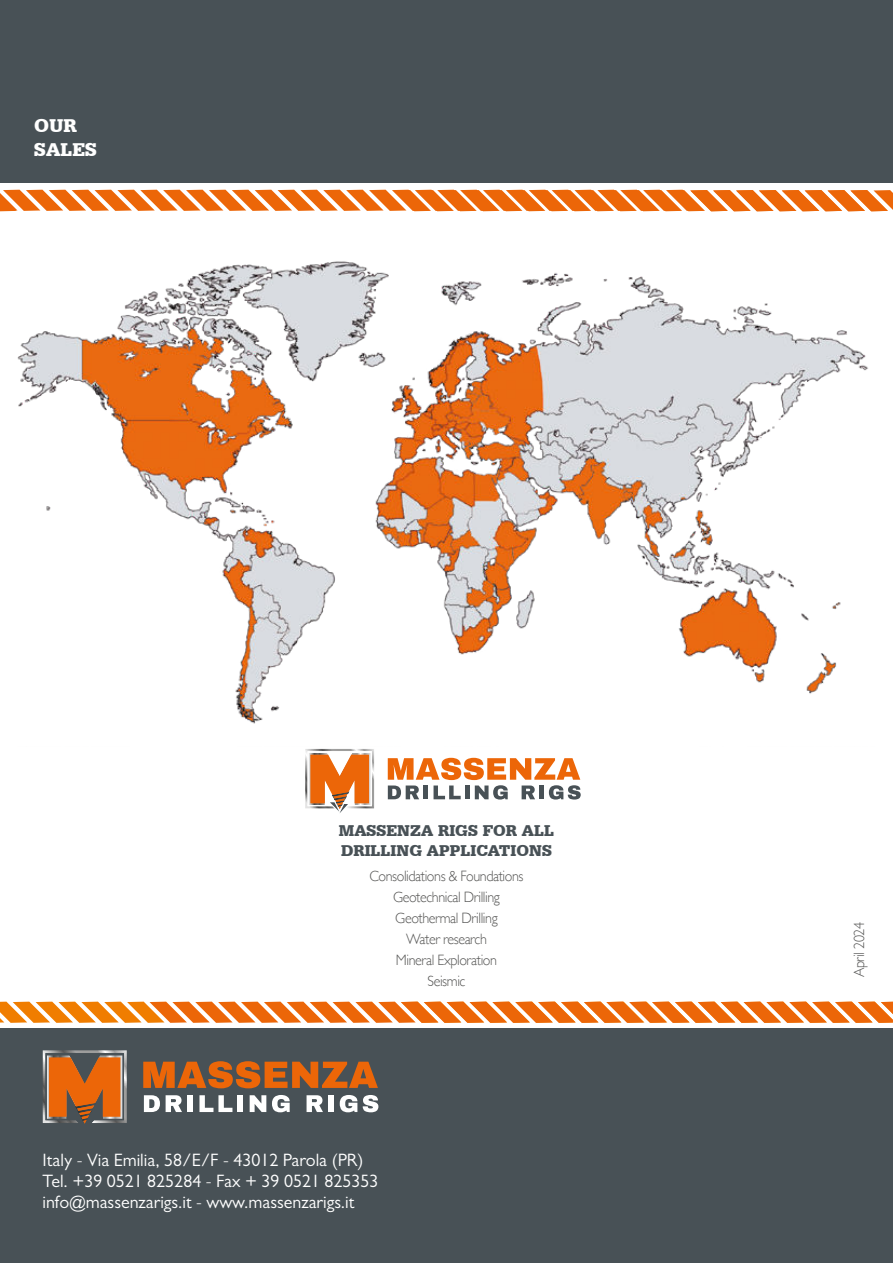
<style>
.page{position:relative;width:893px;height:1263px;background:#fff}
.page>*{position:absolute;margin:0;border:0;box-sizing:border-box;transform-origin:0 0}
.t1{font:900 19.5px/23.4px "Serifa BT";color:#fff}
.t2{font:18px/21px "Gill Sans";color:#fff}
.t3{font:900 16.5px/19.8px "Serifa BT";color:#485156}
.t4{font:300 15px/21px "Gill Sans";letter-spacing:-.03em;color:#575756;text-align:center;scale:.94 1}
</style>
<div class="page">
<div style="left:0;top:0;width:893px;height:183px;background:#485156"></div>
<div style="left:0;top:1028px;width:893px;height:235px;background:#485156"></div>
<svg style="left:0;top:1002px;width:893px;height:21px"></svg>
<svg style="left:0;top:190px;width:893px;height:21px"></svg>
<svg style="left:388px;top:758px;width:193px;height:41px"></svg>
<svg style="left:305px;top:749px;width:69px;height:64px"></svg>
<svg style="left:143px;top:1061px;width:235px;height:27px"></svg>
<div style="left:187px;top:1095px;width:5px;height:17px;background:#fff"></div>
<div style="left:237px;top:1095px;width:6px;height:17px;background:#fff"></div>
<svg style="left:43px;top:1050px;width:84px;height:74px"></svg>
<svg style="left:143px;top:1095px;width:39px;height:17px"></svg>
<div style="left:188px;top:1095px;width:5px;height:17px;background:#fff"></div>
<svg style="left:199px;top:1095px;width:33px;height:17px"></svg>
<svg style="left:249px;top:1095px;width:17px;height:17px"></svg>
<svg style="left:272px;top:1095px;width:18px;height:17px"></svg>
<svg style="left:306px;top:1095px;width:17px;height:17px"></svg>
<div style="left:328px;top:1095px;width:6px;height:17px;background:#fff"></div>
<svg style="left:340px;top:1095px;width:17px;height:17px"></svg>
<svg style="left:363px;top:1095px;width:15px;height:17px"></svg>
<img style="left:17px;top:261px;width:851px;height:463px">
<div style="left:68px;top:609px;width:107px;height:65px;background:#fff"></div>
<p class="t1" style="left:34px;top:114px;width:64px">OUR<br>SALES</p>
<p class="t3" style="left:339px;top:820px;width:217px">MASSENZA RIGS FOR ALL<br>DRILLING APPLICATIONS</p>
<p class="t4" style="left:369px;top:865px;width:165px">Consolidations &amp; Foundations<br>Geotechnical Drilling<br>Geothermal Drilling<br>Water research<br>Mineral Exploration<br>Seismic</p>
<p class="t2" style="left:43px;top:1151px;width:337px">Italy - Via Emilia, 58/E/F - 43012 Parola (PR)<br>Tel. +39 0521 825284 - Fax + 39 0521 825353 info@massenzarigs.it - www.massenzarigs.it</p>
<p class="t4" style="left:848px;top:977px;width:60px;rotate:-90deg">April 2024</p>
</div>
